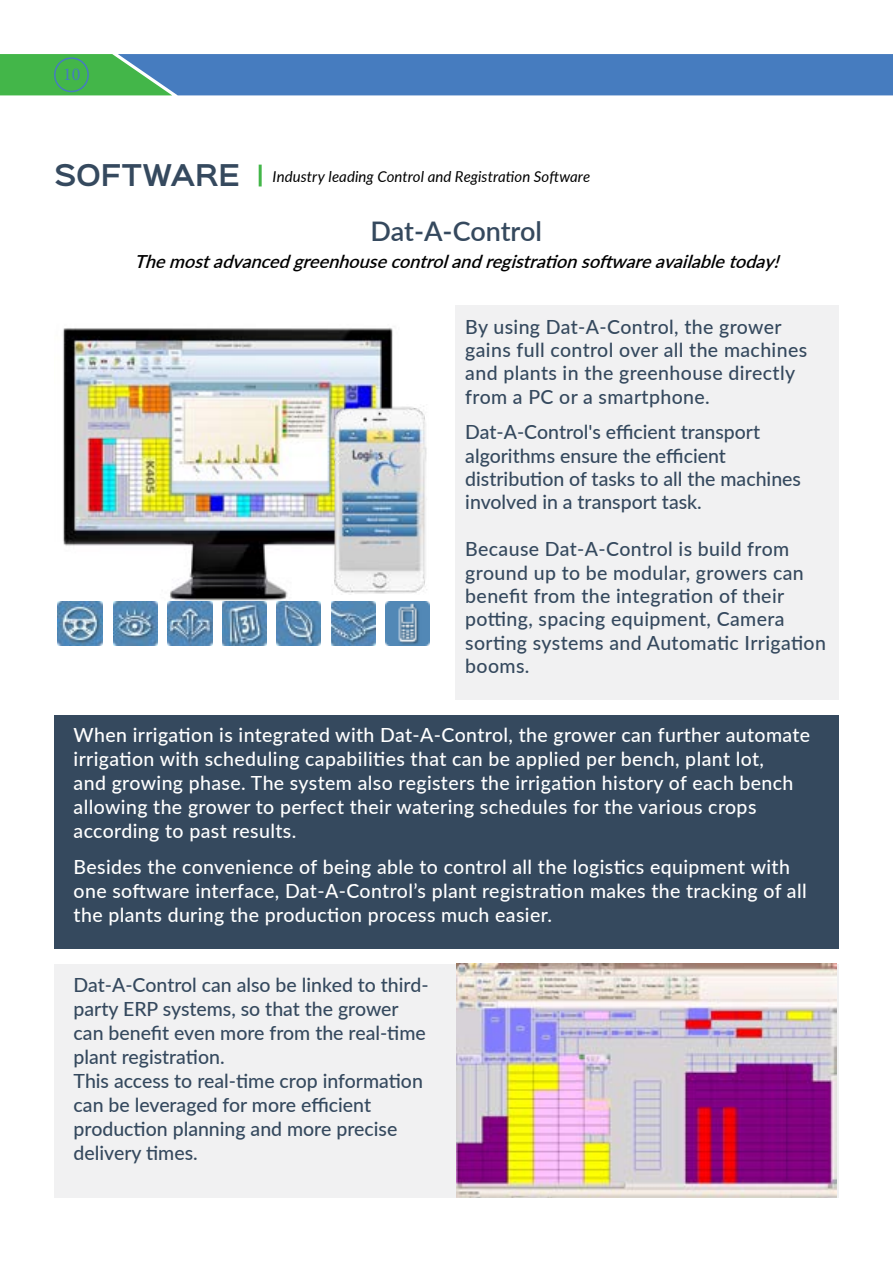
<style>
.page{position:relative;width:893px;height:1263px;background:#fff}
.page>*{position:absolute;margin:0;border:0;box-sizing:border-box;transform-origin:0 0}
.t1{font:600 27px "Lato";letter-spacing:-.005em;color:#35495e}
.t2{font:500 19.5px/24px "Lato";letter-spacing:.02em;color:#fff}
.t3{font:500 19.5px/24px "Lato";color:#35495e}
.t4{font:500 19.5px/23.4px "Lato";letter-spacing:.02em;color:#35495e}
.t5{font:italic 600 18px "Lato";color:#000}
.t6{font:18px "Minion Pro";color:#467cbf}
.t7{font:italic 15px "Lato";letter-spacing:.005em;color:#000}
.s1{font-family:"Sinkin Sans 600";font-weight:600;font-style:normal;font-size:27px;color:#35495e}
</style>
<div class="page">
<svg style="left:0;top:54px;width:893px;height:41px;background:#4685ad"></svg>
<div style="left:54px;top:57px;width:35px;height:35px;border:2px solid #467cbf;border-radius:50%"></div>
<hr style="left:259px;top:165px;width:3px;height:21px;background:#43b649">
<img style="left:63px;top:328px;width:330px;height:273px">
<img style="left:331px;top:405px;width:96px;height:189px">
<img style="left:386px;top:602px;width:44px;height:44px">
<img style="left:58px;top:602px;width:45px;height:44px">
<img style="left:113px;top:602px;width:45px;height:44px">
<img style="left:168px;top:602px;width:44px;height:44px">
<img style="left:222px;top:602px;width:45px;height:44px">
<div style="left:54px;top:964px;width:785px;height:233px;background:#f1f1f2"></div>
<img style="left:277px;top:602px;width:44px;height:44px">
<img style="left:331px;top:602px;width:44px;height:44px">
<img style="left:456px;top:964px;width:381px;height:233px">
<div style="left:455px;top:306px;width:384px;height:394px;background:#f1f1f2"></div>
<div style="left:54px;top:716px;width:785px;height:233px;background:#35495e"></div>
<p class="t6" style="left:63px;top:62px;width:19px">10</p>
<p class="t7" style="left:54px;top:166px;width:538px"><span class="s1">SOFTWARE</span> Industry leading Control and Registration Software</p>
<h1 class="t1" style="left:371px;top:212px;width:173px">Dat-A-Control</h1>
<p class="t5" style="left:134px;top:248px;width:653px">Themostadvancedgreenhousecontrolandregistrationsoftwareavailabletoday!</p>
<p class="t4" style="left:465px;top:314px;width:343px">By using Dat-A-Control, the grower gains full control over all the machines and plants in the greenhouse directly from a PC or a smartphone.</p>
<p class="t3" style="left:465px;top:420px;width:337px;line-height:23.4px">Dat-A-Control's efficient transport algorithms ensure the efficient distribution of tasks to all the machines involved in a transport task.</p>
<p class="t4" style="left:465px;top:537px;width:362px">Because Dat-A-Control is build from ground up to be modular, growers can benefit from the integration of their potting, spacing equipment, Camera sorting systems and Automatic Irrigation booms.</p>
<p class="t2" style="left:74px;top:722px;width:738px">When irrigation is integrated with Dat-A-Control, the grower can further automate irrigation with scheduling capabilities that can be applied per bench, plant lot,<br>and growing phase. The system also registers the irrigation history of each bench allowing the grower to perfect their watering schedules for the various crops according to past results.</p>
<p class="t2" style="left:74px;top:854px;width:735px">Besides the convenience of being able to control all the logistics equipment with one software interface, Dat-A-Control’s plant registration makes the tracking of all the plants during the production process much easier.</p>
<p class="t3" style="left:74px;top:972px;width:356px">Dat-A-Control can also be linked to third&shy;party ERP systems, so that the grower can benefit even more from the real-time plant registration.<br>This access to real-time crop information can be leveraged for more efficient production planning and more precise delivery times.</p>
</div>
